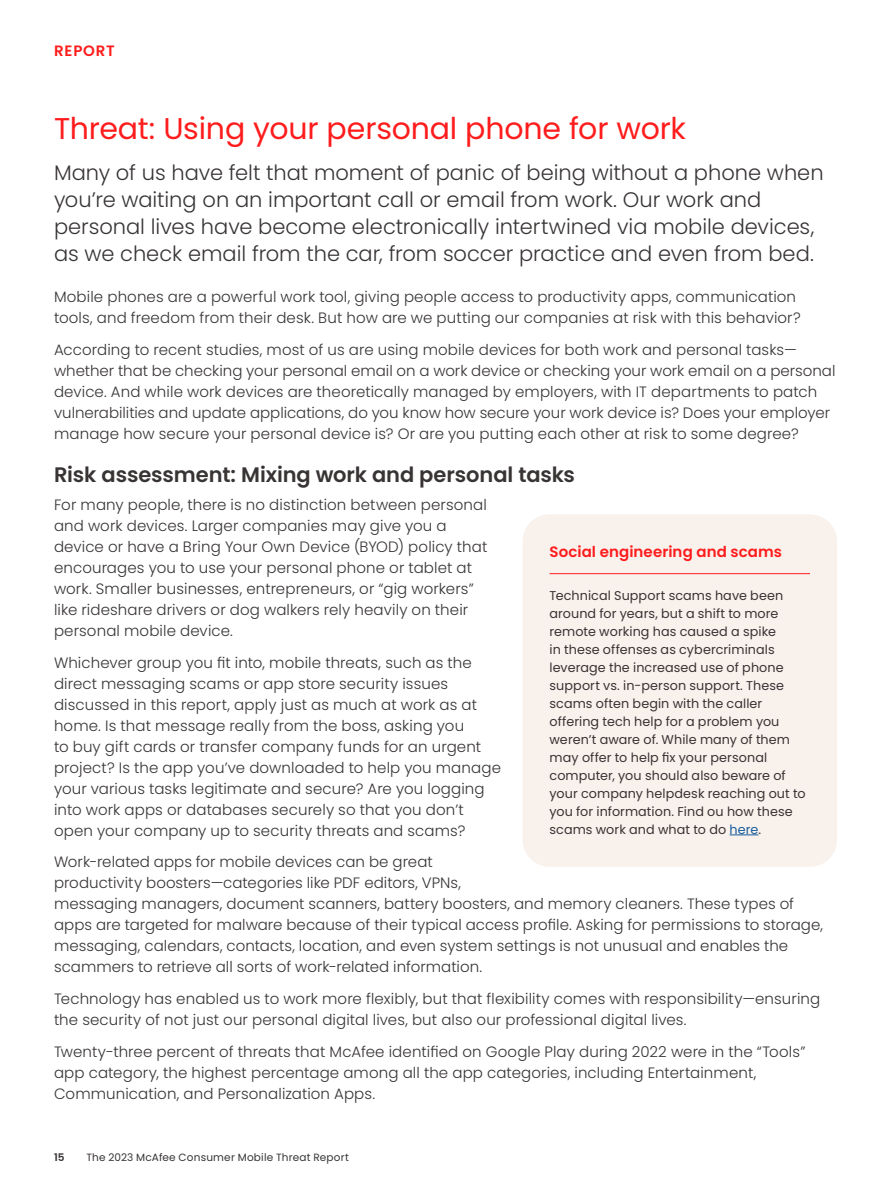
<style>
.page{position:relative;width:891px;height:1188px;background:#fff}
.page>*{position:absolute;margin:0;border:0;box-sizing:border-box;transform-origin:0 0}
.t1{font:30px "Poppins";letter-spacing:-.005em;color:#ff1c1c}
.t2{font:300 21px/27px "Poppins";color:#383434}
.t3{font:600 21px "Poppins";letter-spacing:-.005em;color:#383434}
.t4{font:300 15px/21px "Poppins";letter-spacing:.005em;color:#383434}
.t5{font:600 15px "Poppins";letter-spacing:.005em;color:#ff1c1c}
.t6{font:12.75px/18px "Poppins";letter-spacing:.005em;color:#383434}
.t7{font:10.5px "Poppins";letter-spacing:.015em;color:#383434}
.t8{font:600 10.5px "Poppins";color:#383434}
.s1{color:#175d9e}
</style>
<div class="page">
<div style="left:523px;top:514px;width:314px;height:353px;background:#f9f1ec;border-radius:27px"></div>
<hr style="left:550px;top:573px;width:260px;height:1px;background:#ff1c1c">
<svg style="left:730px;top:835px;width:28px;height:1px"></svg>
<p class="t5" style="left:54px;top:42px;width:62px">REPORT</p>
<h1 class="t1" style="left:54px;top:112px;width:634px">Threat: Using your personal phone for work</h1>
<p class="t2" style="left:54px;top:159px;width:771px">Many of us have felt that moment of panic of being without a phone when you’re waiting on an important call or email from work. Our work and personal lives have become electronically intertwined via mobile devices, as we check email from the car, from soccer practice and even from bed.</p>
<p class="t4" style="left:54px;top:287px;width:748px">Mobile phones are a powerful work tool, giving people access to productivity apps, communication tools, and freedom from their desk. But how are we putting our companies at risk with this behavior?</p>
<p class="t4" style="left:54px;top:339px;width:783px">According to recent studies, most of us are using mobile devices for both work and personal tasks— whether that be checking your personal email on a work device or checking your work email on a personal device. And while work devices are theoretically managed by employers, with IT departments to patch vulnerabilities and update applications, do you know how secure your work device is? Does your employer manage how secure your personal device is? Or are you putting each other at risk to some degree?</p>
<h2 class="t3" style="left:54px;top:463px;width:523px">Risk assessment: Mixing work and personal tasks</h2>
<p class="t4" style="left:54px;top:494px;width:435px">For many people, there is no distinction between personal and work devices. Larger companies may give you a device or have a Bring Your Own Device (BYOD) policy that encourages you to use your personal phone or tablet at work. Smaller businesses, entrepreneurs, or “gig workers” like rideshare drivers or dog walkers rely heavily on their personal mobile device.</p>
<p class="t4" style="left:54px;top:652px;width:449px">Whichever group you fit into, mobile threats, such as the direct messaging scams or app store security issues discussed in this report, apply just as much at work as at home. Is that message really from the boss, asking you<br>to buy gift cards or transfer company funds for an urgent project? Is the app you’ve downloaded to help you manage your various tasks legitimate and secure? Are you logging into work apps or databases securely so that you don’t open your company up to security threats and scams?</p>
<p class="t4" style="left:54px;top:852px;width:771px">Work-related apps for mobile devices can be great<br>productivity boosters—categories like PDF editors, VPNs,<br>messaging managers, document scanners, battery boosters, and memory cleaners. These types of apps are targeted for malware because of their typical access profile. Asking for permissions to storage, messaging, calendars, contacts, location, and even system settings is not unusual and enables the scammers to retrieve all sorts of work-related information.</p>
<p class="t4" style="left:54px;top:989px;width:768px">Technology has enabled us to work more flexibly, but that flexibility comes with responsibility—ensuring the security of not just our personal digital lives, but also our professional digital lives.</p>
<p class="t4" style="left:54px;top:1041px;width:753px">Twenty-three percent of threats that McAfee identified on Google Play during 2022 were in the “Tools” app category, the highest percentage among all the app categories, including Entertainment,<br>Communication, and Personalization Apps.</p>
<p class="t5" style="left:550px;top:543px;width:234px">Social engineering and scams</p>
<p class="t6" style="left:550px;top:587px;width:258px">Technical Support scams have been around for years, but a shift to more remote working has caused a spike<br>in these offenses as cybercriminals leverage the increased use of phone support vs. in-person support. These scams often begin with the caller offering tech help for a problem you weren’t aware of. While many of them may offer to help fix your personal computer, you should also beware of your company helpdesk reaching out to you for information. Find ou how these scams work and what to do <span class="s1">here</span>.</p>
<p class="t8" style="left:54px;top:1152px;width:12px">15</p>
<p class="t7" style="left:86px;top:1152px;width:264px">The 2023 McAfee Consumer Mobile Threat Report</p>
</div>
